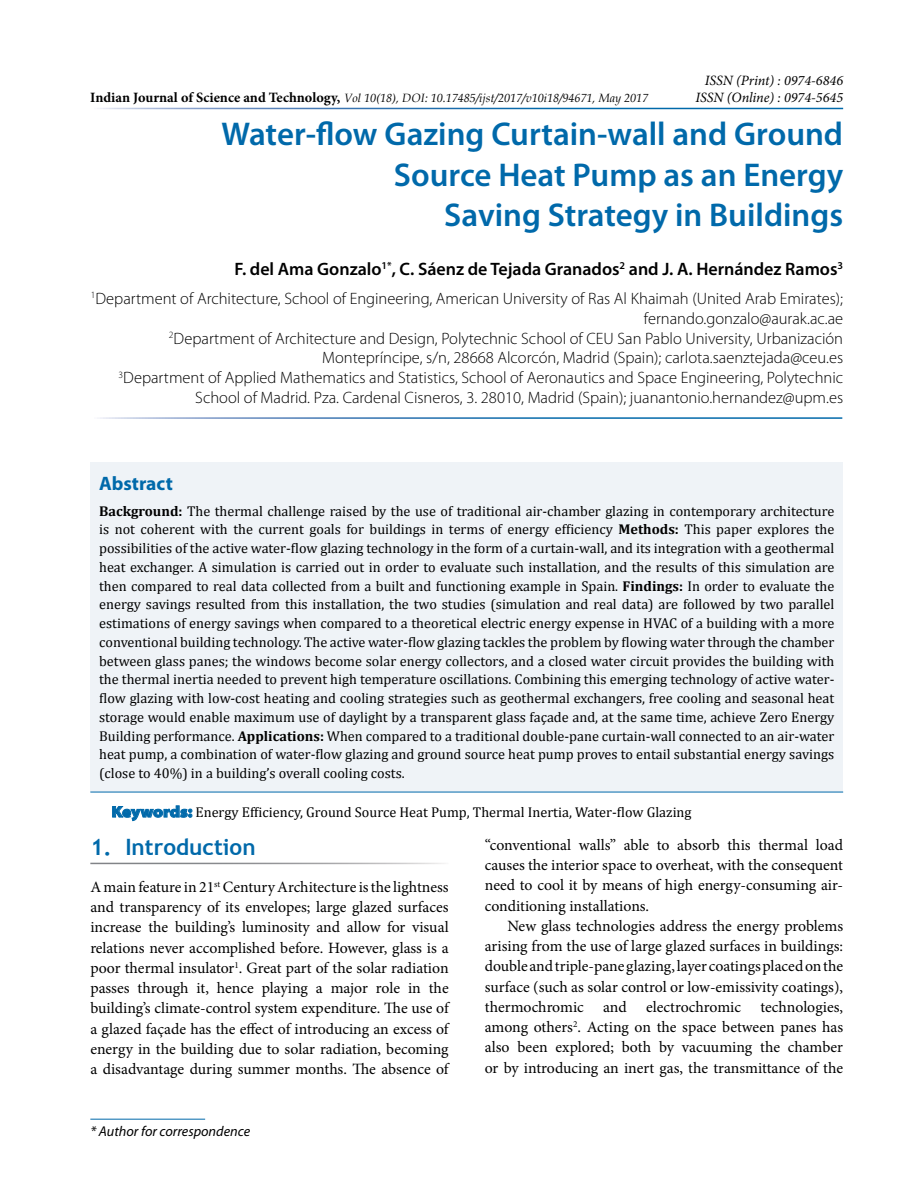
<style>
.page{position:relative;width:918px;height:1188px;background:#fff}
.page>*{position:absolute;margin:0;border:0;box-sizing:border-box;transform-origin:0 0}
.t1{font:600 33px/40.5px "Myriad Pro";color:#0069aa;text-align:right}
.t2{font:700 22.5px "Trebuchet MS";color:#0069aa}
.t3{font:700 19.5px "Myriad Pro";color:#0069aa}
.t4{font:600 18px "Myriad Pro";color:#000}
.t5{font:300 16.5px/19.8px "Myriad Pro";color:#000;text-align:right}
.t6{font:15.75px/20.2px "Minion Pro";color:#000;text-align:justify}
.t7{font:14.25px/18.8px "Cambria";color:#000;text-align:justify}
.t8{font:italic 14.25px/17.1px "Minion Pro";color:#000;text-align:right}
.t9{font:italic 14.25px "Myriad Pro";color:#000}
.t10{font:italic 12px "Book Antiqua";color:#000}
.s1{font-family:"Minion Pro";font-weight:700;font-style:normal;font-size:14.25px}
.s2{font-weight:700}
.s3{font-family:"Myriad Pro";font-weight:900;font-stretch:semi-expanded;font-size:15.75px;color:#0069aa}
</style>
<div class="page">
<hr style="left:90px;top:1119px;width:115px;height:1px;background:#0069aa">
<div style="left:90px;top:463px;width:753px;height:329px;background:#eff3f7"></div>
<hr style="left:90px;top:792px;width:753px;height:1px;background:#0069aa">
<svg style="left:112px;top:806px;width:80px;height:15px"></svg>
<p class="t10" style="left:90px;top:89px;width:559px"><span class="s1">Indian Journal of Science and Technology,</span> Vol 10(18), DOI: 10.17485/ijst/2017/v10i18/94671, May 2017</p>
<p class="t8" style="left:695px;top:71px;width:149px">ISSN (Print) : 0974-6846<br>ISSN (Online) : 0974-5645</p>
<h1 class="t1" style="left:222px;top:113px;width:623px">Water-flow Gazing Curtain-wall and Ground<br>Source Heat Pump as an Energy<br>Saving Strategy in Buildings</h1>
<p class="t4" style="left:235px;top:258px;width:610px">F. del Ama Gonzalo<sup>1*</sup>, C. Sáenz de Tejada Granados<sup>2</sup> and J. A. Hernández Ramos<sup>3</sup></p>
<p class="t5" style="left:91px;top:289px;width:754px"><sup>1</sup>Department of Architecture, School of Engineering, American University of Ras Al Khaimah (United Arab Emirates); fernando.gonzalo@aurak.ac.ae<br><sup>2</sup>Department of Architecture and Design, Polytechnic School of CEU San Pablo University, Urbanización Montepríncipe, s/n, 28668 Alcorcón, Madrid (Spain); carlota.saenztejada@ceu.es<br><sup>3</sup>Department of Applied Mathematics and Statistics, School of Aeronautics and Space Engineering, Polytechnic School of Madrid. Pza. Cardenal Cisneros, 3. 28010, Madrid (Spain); juanantonio.hernandez@upm.es</p>
<h3 class="t3" style="left:99px;top:472px;width:75px">Abstract</h3>
<p class="t7" style="left:99px;top:501px;width:737px"><span class="s2">Background:</span> The thermal challenge raised by the use of traditional air-chamber glazing in contemporary architecture is not coherent with the current goals for buildings in terms of energy efficiency <span class="s2">Methods:</span> This paper explores the possibilities of the active water-flow glazing technology in the form of a curtain-wall, and its integration with a geothermal heat exchanger. A simulation is carried out in order to evaluate such installation, and the results of this simulation are then compared to real data collected from a built and functioning example in Spain. <span class="s2">Findings:</span> In order to evaluate the energy savings resulted from this installation, the two studies (simulation and real data) are followed by two parallel estimations of energy savings when compared to a theoretical electric energy expense in HVAC of a building with a more conventional building technology. The active water-flow glazing tackles the problem by flowing water through the chamber between glass panes; the windows become solar energy collectors, and a closed water circuit provides the building with the thermal inertia needed to prevent high temperature oscillations. Combining this emerging technology of active water&shy;flow glazing with low-cost heating and cooling strategies such as geothermal exchangers, free cooling and seasonal heat storage would enable maximum use of daylight by a transparent glass façade and, at the same time, achieve Zero Energy Building performance. <span class="s2">Applications:</span> When compared to a traditional double-pane curtain-wall connected to an air-water heat pump, a combination of water-flow glazing and ground source heat pump proves to entail substantial energy savings (close to 40%) in a building’s overall cooling costs.</p>
<p class="t7" style="left:112px;top:803px;width:582px"><span class="s3">Keywords:</span> Energy Efficiency, Ground Source Heat Pump, Thermal Inertia, Water-flow Glazing</p>
<h2 class="t2" style="left:90px;top:833px;width:167px">1. Introduction</h2>
<p class="t6" style="left:90px;top:877px;width:360px">A main feature in 21<sup>st</sup> Century Architecture is the lightness and transparency of its envelopes; large glazed surfaces increase the building’s luminosity and allow for visual relations never accomplished before. However, glass is a poor thermal insulator<sup>1</sup>. Great part of the solar radiation passes through it, hence playing a major role in the building’s climate-control system expenditure. The use of a glazed façade has the effect of introducing an excess of energy in the building due to solar radiation, becoming a disadvantage during summer months. The absence of</p>
<p class="t9" style="left:90px;top:1124px;width:161px">* Author for correspondence</p>
<p class="t6" style="left:485px;top:835px;width:360px">“conventional walls” able to absorb this thermal load causes the interior space to overheat, with the consequent need to cool it by means of high energy-consuming air&shy;conditioning installations.</p>
<p class="t6" style="left:485px;top:916px;width:360px;text-indent:23px">New glass technologies address the energy problems arising from the use of large glazed surfaces in buildings: double and triple-pane glazing, layer coatings placed on the surface (such as solar control or low-emissivity coatings), thermochromic and electrochromic technologies, among others<sup>2</sup>. Acting on the space between panes has also been explored; both by vacuuming the chamber or by introducing an inert gas, the transmittance of the</p>
</div>
